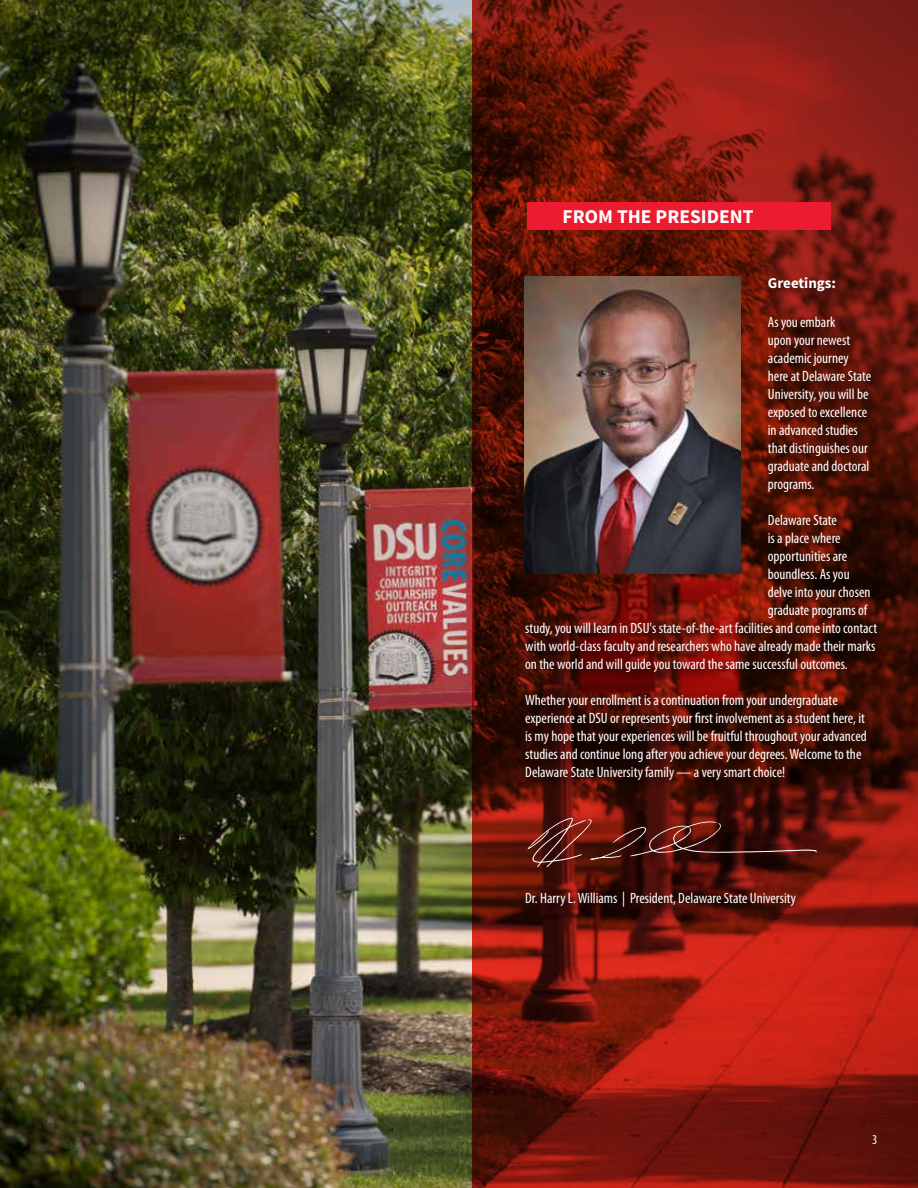
<style>
.page{position:relative;width:918px;height:1188px;background:#fff}
.page>*{position:absolute;margin:0;border:0;box-sizing:border-box;transform-origin:0 0}
.t1{font:700 19.5px "Source Sans Pro";color:#fff}
.t2{font:condensed 15px/18px "Myriad Pro";color:#fff}
.t3{font:700 15px "Source Sans Pro";color:#fff}
.t4{font:condensed 13.5px "Myriad Pro";color:#fff}
</style>
<div class="page">
<img style="left:0;top:0;width:472px;height:1188px">
<svg style="left:472px;top:0;width:446px;height:1188px"></svg>
<div style="left:523px;top:275px;width:365px;height:644px;background:#000;opacity:.75"></div>
<img style="left:525px;top:276px;width:216px;height:297px">
<div style="left:528px;top:203px;width:303px;height:27px;background:#ed1b2f"></div>
<h1 class="t1" style="left:563px;top:204px;width:192px">FROM THE PRESIDENT</h1>
<p class="t3" style="left:768px;top:273px;width:70px">Greetings:</p>
<p class="t2" style="left:768px;top:313px;width:105px">As you embark<br>upon your newest academic journey here at Delaware State<br>University, you will be exposed to excellence in advanced studies that distinguishes our graduate and doctoral programs.</p>
<p class="t2" style="left:768px;top:511px;width:71px">Delaware State</p>
<p class="t2" style="left:768px;top:529px;width:74px">is a place where</p>
<p class="t2" style="left:768px;top:547px;width:81px">opportunities are</p>
<p class="t2" style="left:768px;top:565px;width:83px">boundless. As you</p>
<p class="t2" style="left:768px;top:583px;width:104px">delve into your chosen</p>
<p class="t2" style="left:768px;top:601px;width:101px">graduate programs of</p>
<p class="t2" style="left:525px;top:619px;width:354px">study, you will learn in DSU's state-of-the-art facilities and come into contact</p>
<p class="t2" style="left:525px;top:637px;width:352px">with world-class faculty and researchers who have already made their marks</p>
<p class="t2" style="left:525px;top:655px;width:324px">on the world and will guide you toward the same successful outcomes.</p>
<p class="t2" style="left:525px;top:691px;width:343px">Whether your enrollment is a continuation from your undergraduate experience at DSU or represents your first involvement as a student here, it is my hope that your experiences will be fruitful throughout your advanced studies and continue long after you achieve your degrees. Welcome to the Delaware State University family — a very smart choice!</p>
<p class="t2" style="left:525px;top:889px;width:272px">Dr. Harry L. Williams | President, Delaware State University</p>
<p class="t4" style="left:872px;top:1132px;width:7px">3</p>
</div>
